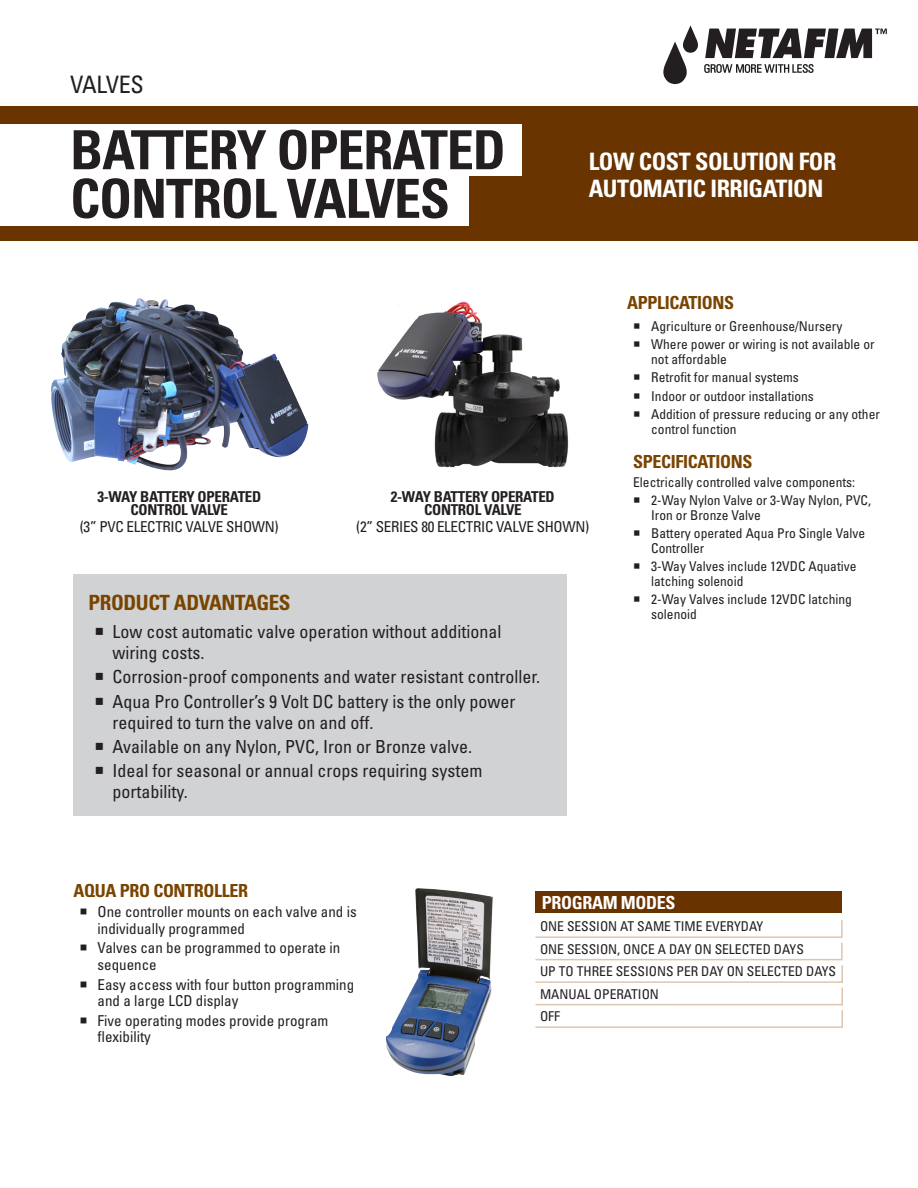
<style>
.page{position:relative;width:918px;height:1188px;background:#fff}
.page>*{position:absolute;margin:0;border:0;box-sizing:border-box;transform-origin:0 0}
.t1{font:700 condensed 54px "Univers LT Std";letter-spacing:-.02em;color:#231f20}
.t2{font:700 condensed 24px/27px "Univers LT Std";letter-spacing:-.02em;color:#fff}
.t3{font:condensed 24px "Univers LT Std";letter-spacing:-.02em;color:#231f20}
.t4{font:700 condensed 21px "Univers LT Std";letter-spacing:-.02em;color:#794400}
.t5{font:condensed 18px/21px "Univers LT Std";color:#231f20}
.t6{font:700 condensed 18px "Univers LT Std";letter-spacing:-.02em;color:#794400}
.t7{font:700 condensed 18px "Univers LT Std";letter-spacing:-.02em;color:#fff}
.t8{font:condensed 15px/16.5px "Univers LT Std";color:#231f20}
.t9{font:700 condensed 15px/13.5px "Univers LT Std";letter-spacing:-.02em;color:#231f20;text-align:center}
.t10{font:condensed 15px "Univers LT Std";letter-spacing:-.02em;color:#231f20}
.t11{font:condensed 13.5px/15px "Univers LT Std";color:#231f20}
</style>
<div class="page">
<div style="left:0;top:107px;width:918px;height:134px;background:#693400"></div>
<div style="left:0;top:174px;width:469px;height:51px;background:#fff"></div>
<svg style="left:705px;top:29px;width:182px;height:29px"></svg>
<svg style="left:663px;top:25px;width:35px;height:59px"></svg>
<svg style="left:704px;top:64px;width:110px;height:9px"></svg>
<img style="left:377px;top:301px;width:192px;height:167px">
<div style="left:0;top:124px;width:522px;height:52px;background:#fff"></div>
<img style="left:51px;top:298px;width:257px;height:173px">
<img style="left:386px;top:888px;width:107px;height:188px">
<div style="left:74px;top:574px;width:493px;height:242px;background:#d1d2d4"></div>
<svg style="left:535px;top:920px;width:308px;height:108px"></svg>
<div style="left:536px;top:891px;width:306px;height:22px;background:#693300"></div>
<p class="t3" style="left:70px;top:69px;width:75px">VALVES</p>
<p class="t1" style="left:70px;top:117px;width:437px">BATTERY OPERATED</p>
<p class="t1" style="left:70px;top:166px;width:381px">CONTROL VALVES</p>
<p class="t2" style="left:589px;top:148px;width:249px">LOW COST SOLUTION FOR<br>AUTOMATIC IRRIGATION</p>
<p class="t9" style="left:97px;top:489px;width:165px">3-WAY BATTERY OPERATED<br>CONTROL VALVE</p>
<p class="t10" style="left:80px;top:517px;width:201px">(3” PVC ELECTRIC VALVE SHOWN)</p>
<p class="t9" style="left:391px;top:489px;width:165px">2-WAY BATTERY OPERATED<br>CONTROL VALVE</p>
<p class="t10" style="left:356px;top:517px;width:235px">(2” SERIES 80 ELECTRIC VALVE SHOWN)</p>
<p class="t4" style="left:89px;top:590px;width:204px">PRODUCT ADVANTAGES</p>
<p class="t5" style="left:113px;top:621px;width:390px;text-indent:-18px">○ Low cost automatic valve operation without additional wiring costs.</p>
<p class="t5" style="left:95px;top:666px;width:447px">○ Corrosion-proof components and water resistant controller.</p>
<p class="t5" style="left:113px;top:691px;width:404px;text-indent:-18px">○ Aqua Pro Controller’s 9 Volt DC battery is the only power required to turn the valve on and off.</p>
<p class="t5" style="left:95px;top:736px;width:379px">○ Available on any Nylon, PVC, Iron or Bronze valve.</p>
<p class="t5" style="left:113px;top:760px;width:371px;text-indent:-18px">○ Ideal for seasonal or annual crops requiring system portability.</p>
<p class="t6" style="left:627px;top:292px;width:108px">APPLICATIONS</p>
<p class="t11" style="left:633px;top:318px;width:211px">○ Agriculture or Greenhouse/Nursery</p>
<p class="t11" style="left:651px;top:337px;width:225px;text-indent:-18px">○ Where power or wiring is not available or not affordable</p>
<p class="t11" style="left:633px;top:370px;width:167px">○ Retrofit for manual systems</p>
<p class="t11" style="left:633px;top:388px;width:182px">○ Indoor or outdoor installations</p>
<p class="t11" style="left:651px;top:406px;width:230px;text-indent:-18px">○ Addition of pressure reducing or any other control function</p>
<p class="t6" style="left:633px;top:451px;width:121px">SPECIFICATIONS</p>
<p class="t11" style="left:633px;top:474px;width:223px">Electrically controlled valve components:</p>
<p class="t11" style="left:651px;top:492px;width:221px;text-indent:-18px">○ 2-Way Nylon Valve or 3-Way Nylon, PVC,<br>Iron or Bronze Valve</p>
<p class="t11" style="left:651px;top:526px;width:215px;text-indent:-18px">○ Battery operated Aqua Pro Single Valve<br>Controller</p>
<p class="t11" style="left:651px;top:559px;width:207px;text-indent:-18px">○ 3-Way Valves include 12VDC Aquative latching solenoid</p>
<p class="t11" style="left:651px;top:592px;width:202px;text-indent:-18px">○ 2-Way Valves include 12VDC latching solenoid</p>
<p class="t6" style="left:74px;top:880px;width:176px">AQUA PRO CONTROLLER</p>
<p class="t8" style="left:98px;top:903px;width:261px;text-indent:-18px">○ One controller mounts on each valve and is individually programmed</p>
<p class="t8" style="left:98px;top:939px;width:244px;text-indent:-18px">○ Valves can be programmed to operate in sequence</p>
<p class="t8" style="left:98px;top:976px;width:258px;text-indent:-18px">○ Easy access with four button programming and a large LCD display</p>
<p class="t8" style="left:98px;top:1012px;width:232px;text-indent:-18px">○ Five operating modes provide program flexibility</p>
<p class="t7" style="left:542px;top:891px;width:135px">PROGRAM MODES</p>
<p class="t11" style="left:540px;top:915px;width:298px;line-height:22.5px">ONE SESSION AT SAME TIME EVERYDAY<br>ONE SESSION, ONCE A DAY ON SELECTED DAYS<br>UP TO THREE SESSIONS PER DAY ON SELECTED DAYS<br>MANUAL OPERATION<br>OFF</p>
</div>
